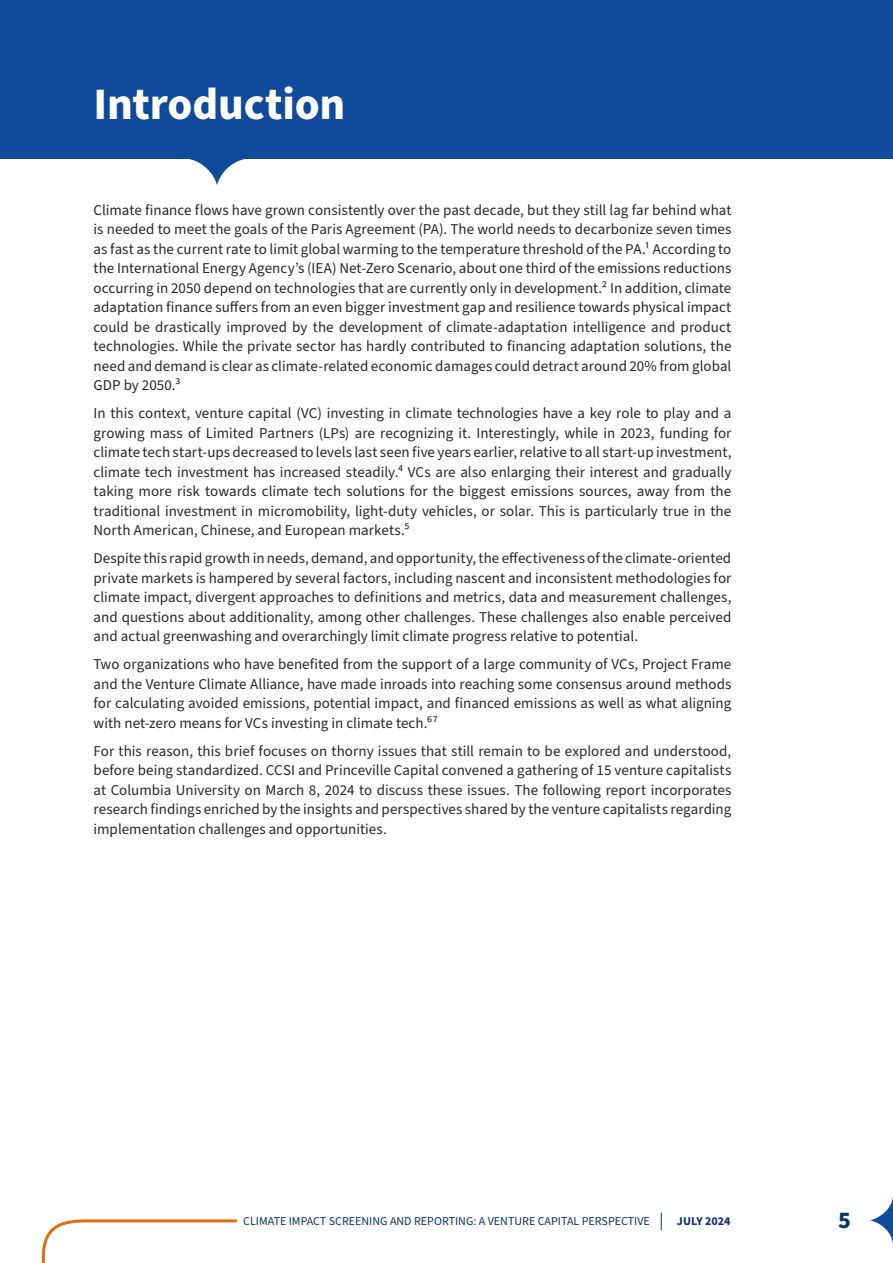
<style>
.page{position:relative;width:893px;height:1263px;background:#fff}
.page>*{position:absolute;margin:0;border:0;box-sizing:border-box;transform-origin:0 0}
.t1{font:700 45px "Source Sans Pro";letter-spacing:-.005em;color:#fff}
.t2{font:700 24px "Source Sans Pro";color:#0d346d}
.Texto_artigos{font:15px/19.5px "Source Sans Pro";color:#282827;text-align:justify}
.t3{font:12px "Source Sans Pro";color:#0d346d}
.t4{font:700 12px "Source Sans Pro";color:#0d346d}
</style>
<div class="page">
<svg style="left:870px;top:1197px;width:23px;height:47px"></svg>
<svg style="left:41px;top:1219px;width:197px;height:44px"></svg>
<svg style="left:661px;top:1213px;width:1px;height:17px"></svg>
<div style="left:0;top:0;width:893px;height:158px;background:#0f4b9a"></div>
<svg style="left:171px;top:158px;width:91px;height:27px"></svg>
<h1 class="t1" style="left:94px;top:73px;width:253px">Introduction</h1>
<p class="Texto_artigos" style="left:94px;top:201px;width:639px">Climate finance flows have grown consistently over the past decade, but they still lag far behind what is needed to meet the goals of the Paris Agreement (PA). The world needs to decarbonize seven times as fast as the current rate to limit global warming to the temperature threshold of the PA.1 According to the International Energy Agency’s (IEA) Net-Zero Scenario, about one third of the emissions reductions occurring in 2050 depend on technologies that are currently only in development.2 In addition, climate adaptation finance suffers from an even bigger investment gap and resilience towards physical impact could be drastically improved by the development of climate-adaptation intelligence and product technologies. While the private sector has hardly contributed to financing adaptation solutions, the need and demand is clear as climate-related economic damages could detract around 20% from global GDP by 2050.3</p>
<p class="Texto_artigos" style="left:94px;top:404px;width:639px">In this context, venture capital (VC) investing in climate technologies have a key role to play and a growing mass of Limited Partners (LPs) are recognizing it. Interestingly, while in 2023, funding for climate tech start-ups decreased to levels last seen five years earlier, relative to all start-up investment, climate tech investment has increased steadily.4 VCs are also enlarging their interest and gradually taking more risk towards climate tech solutions for the biggest emissions sources, away from the traditional investment in micromobility, light-duty vehicles, or solar. This is particularly true in the North American, Chinese, and European markets.5</p>
<p class="Texto_artigos" style="left:94px;top:549px;width:639px">Despite this rapid growth in needs, demand, and opportunity, the effectiveness of the climate-oriented private markets is hampered by several factors, including nascent and inconsistent methodologies for climate impact, divergent approaches to definitions and metrics, data and measurement challenges, and questions about additionality, among other challenges. These challenges also enable perceived and actual greenwashing and overarchingly limit climate progress relative to potential.</p>
<p class="Texto_artigos" style="left:94px;top:655px;width:639px">Two organizations who have benefited from the support of a large community of VCs, Project Frame and the Venture Climate Alliance, have made inroads into reaching some consensus around methods for calculating avoided emissions, potential impact, and financed emissions as well as what aligning with net-zero means for VCs investing in climate tech.67</p>
<p class="Texto_artigos" style="left:94px;top:742px;width:639px">For this reason, this brief focuses on thorny issues that still remain to be explored and understood, before being standardized. CCSI and Princeville Capital convened a gathering of 15 venture capitalists at Columbia University on March 8, 2024 to discuss these issues. The following report incorporates research findings enriched by the insights and perspectives shared by the venture capitalists regarding implementation challenges and opportunities.</p>
<p class="t3" style="left:243px;top:1213px;width:408px">CLIMATE IMPACT SCREENING AND REPORTING: A VENTURE CAPITAL PERSPECTIVE</p>
<p class="t4" style="left:677px;top:1213px;width:55px">JULY 2024</p>
<h2 class="t2" style="left:838px;top:1203px;width:14px">5</h2>
</div>
